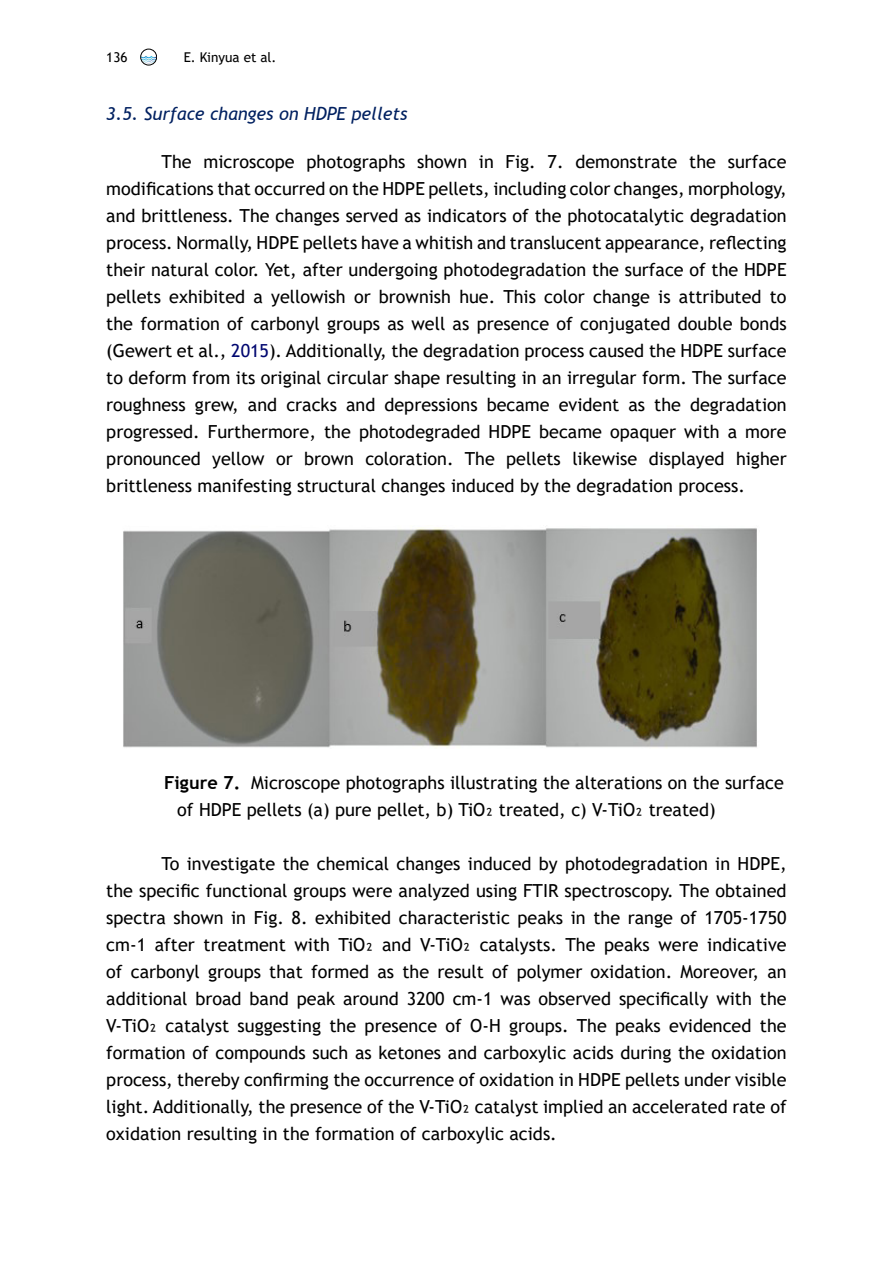
<style>
.page{position:relative;width:893px;height:1263px;background:#fff}
.page>*{position:absolute;margin:0;border:0;box-sizing:border-box;transform-origin:0 0}
.Стиль_абзаца_3{font:18px/27px "Trebuchet MS";color:#000;text-align:justify}
.подзаг_подзаг_синий{font:italic 18px "Trebuchet MS";color:#002060}
.t1{font:13.5px "Trebuchet MS";color:#000}
.s1{color:#000770}
.s2{font-weight:700}
</style>
<div class="page">
<img style="left:141px;top:56px;width:15px;height:8px">
<div style="left:140px;top:49px;width:17px;height:16px;border:1px solid #000;border-radius:50%"></div>
<img style="left:123px;top:527px;width:634px;height:221px">
<p class="t1" style="left:106px;top:49px;width:23px">136</p>
<p class="t1" style="left:184px;top:49px;width:94px">E. Kinyua et al.</p>
<p class="подзаг_подзаг_синий" style="left:106px;top:102px;width:302px">3.5. Surface changes on HDPE pellets</p>
<p class="Стиль_абзаца_3" style="left:106px;top:148px;width:682px;text-indent:55px">The microscope photographs shown in Fig. 7. demonstrate the surface modifications that occurred on the HDPE pellets, including color changes, morphology, and brittleness. The changes served as indicators of the photocatalytic degradation process. Normally, HDPE pellets have a whitish and translucent appearance, reflecting their natural color. Yet, after undergoing photodegradation the surface of the HDPE pellets exhibited a yellowish or brownish hue. This color change is attributed to the formation of carbonyl groups as well as presence of conjugated double bonds (Gewert et al., <span class="s1">2015</span>). Additionally, the degradation process caused the HDPE surface to deform from its original circular shape resulting in an irregular form. The surface roughness grew, and cracks and depressions became evident as the degradation progressed. Furthermore, the photodegraded HDPE became opaquer with a more pronounced yellow or brown coloration. The pellets likewise displayed higher brittleness manifesting structural changes induced by the degradation process.</p>
<p class="Стиль_абзаца_3" style="left:177px;top:769px;width:608px;text-indent:-13px"><span class="s2">Figure 7.</span> Microscope photographs illustrating the alterations on the surface of HDPE pellets (a) pure pellet, b) TiO₂ treated, c) V-TiO₂ treated)</p>
<p class="Стиль_абзаца_3" style="left:106px;top:850px;width:682px;text-indent:55px">To investigate the chemical changes induced by photodegradation in HDPE, the specific functional groups were analyzed using FTIR spectroscopy. The obtained spectra shown in Fig. 8. exhibited characteristic peaks in the range of 1705-1750 cm-1 after treatment with TiO₂ and V-TiO₂ catalysts. The peaks were indicative of carbonyl groups that formed as the result of polymer oxidation. Moreover, an additional broad band peak around 3200 cm-1 was observed specifically with the V-TiO₂ catalyst suggesting the presence of O-H groups. The peaks evidenced the formation of compounds such as ketones and carboxylic acids during the oxidation process, thereby confirming the occurrence of oxidation in HDPE pellets under visible light. Additionally, the presence of the V-TiO₂ catalyst implied an accelerated rate of oxidation resulting in the formation of carboxylic acids.</p>
</div>
